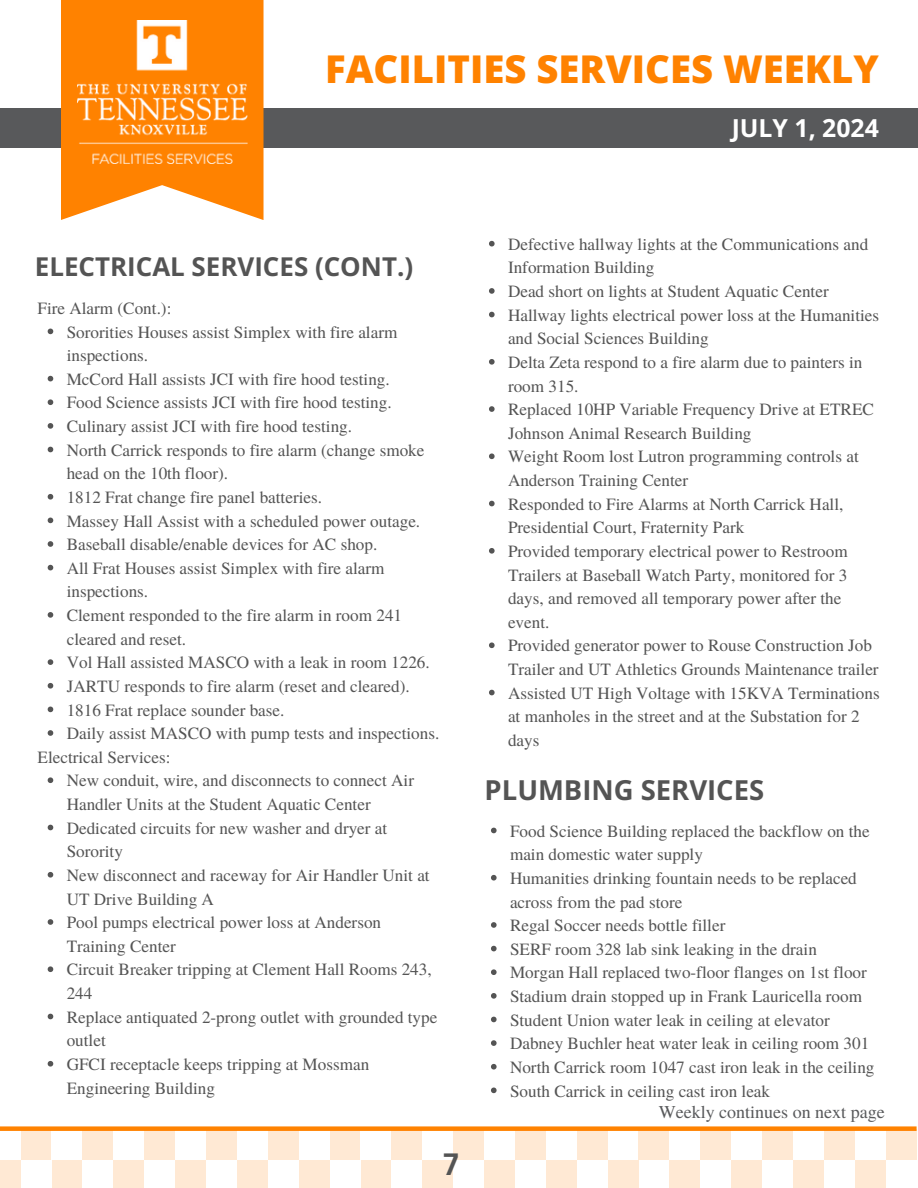
<style>
.page{position:relative;width:918px;height:1188px;background:#fff}
.page>*{position:absolute;margin:0;border:0;box-sizing:border-box;transform-origin:0 0}
.t1{font:800 38.25px "Open Sans";color:#ff8200}
.t2{font:700 30px "Canva Sans";color:#545454}
.t3{font:700 27.45px "Open Sans";color:#545454}
.t4{font:700 25.95px "Open Sans";color:#545454}
.t5{font:700 24.75px "Open Sans";color:#fff}
.t6{font:18px "Te X Gyre Termes";color:#58595b}
.t7{font:17.1px/23.7px "Te X Gyre Termes";color:#545454}
</style>
<div class="page">
<div style="left:0;top:108px;width:918px;height:40px;background:#58595b"></div>
<svg style="left:61px;top:0;width:203px;height:220px;fill:#ff8200"></svg>
<img style="left:77px;top:20px;width:170px;height:143px">
<div style="left:700px;top:1129px;width:31px;height:31px;background:#ffe9d4"></div>
<div style="left:762px;top:1129px;width:31px;height:31px;background:#ffe9d4"></div>
<div style="left:824px;top:1129px;width:31px;height:31px;background:#ffe9d4"></div>
<div style="left:886px;top:1129px;width:31px;height:31px;background:#ffe9d4"></div>
<div style="left:855px;top:1160px;width:31px;height:28px;background:#ffe9d4"></div>
<div style="left:793px;top:1160px;width:31px;height:28px;background:#ffe9d4"></div>
<div style="left:731px;top:1160px;width:31px;height:28px;background:#ffe9d4"></div>
<div style="left:669px;top:1160px;width:31px;height:28px;background:#ffe9d4"></div>
<div style="left:453px;top:1129px;width:31px;height:31px;background:#ffe9d4"></div>
<div style="left:515px;top:1129px;width:31px;height:31px;background:#ffe9d4"></div>
<div style="left:577px;top:1129px;width:31px;height:31px;background:#ffe9d4"></div>
<div style="left:639px;top:1129px;width:30px;height:31px;background:#ffe9d4"></div>
<div style="left:608px;top:1160px;width:31px;height:28px;background:#ffe9d4"></div>
<div style="left:546px;top:1160px;width:31px;height:28px;background:#ffe9d4"></div>
<div style="left:484px;top:1160px;width:31px;height:28px;background:#ffe9d4"></div>
<div style="left:422px;top:1160px;width:31px;height:28px;background:#ffe9d4"></div>
<div style="left:206px;top:1129px;width:31px;height:31px;background:#ffe9d4"></div>
<div style="left:268px;top:1129px;width:31px;height:31px;background:#ffe9d4"></div>
<div style="left:330px;top:1129px;width:30px;height:31px;background:#ffe9d4"></div>
<div style="left:391px;top:1129px;width:31px;height:31px;background:#ffe9d4"></div>
<div style="left:360px;top:1160px;width:31px;height:28px;background:#ffe9d4"></div>
<div style="left:299px;top:1160px;width:31px;height:28px;background:#ffe9d4"></div>
<div style="left:237px;top:1160px;width:31px;height:28px;background:#ffe9d4"></div>
<div style="left:175px;top:1160px;width:31px;height:28px;background:#ffe9d4"></div>
<div style="left:21px;top:1129px;width:31px;height:31px;background:#ffe9d4"></div>
<div style="left:82px;top:1129px;width:31px;height:31px;background:#ffe9d4"></div>
<div style="left:144px;top:1129px;width:31px;height:31px;background:#ffe9d4"></div>
<div style="left:113px;top:1160px;width:31px;height:28px;background:#ffe9d4"></div>
<div style="left:52px;top:1160px;width:30px;height:28px;background:#ffe9d4"></div>
<div style="left:0;top:1160px;width:21px;height:28px;background:#ffe9d4"></div>
<div style="left:0;top:1126px;width:917px;height:5px;background:#ff8200"></div>
<svg style="left:48px;top:329px;width:5px;height:5px"></svg>
<svg style="left:48px;top:376px;width:5px;height:5px"></svg>
<svg style="left:48px;top:399px;width:5px;height:6px"></svg>
<svg style="left:48px;top:423px;width:5px;height:6px"></svg>
<svg style="left:48px;top:447px;width:5px;height:5px"></svg>
<svg style="left:48px;top:494px;width:5px;height:6px"></svg>
<svg style="left:48px;top:518px;width:5px;height:5px"></svg>
<svg style="left:48px;top:541px;width:5px;height:6px"></svg>
<svg style="left:48px;top:565px;width:5px;height:5px"></svg>
<svg style="left:48px;top:612px;width:5px;height:6px"></svg>
<svg style="left:48px;top:659px;width:5px;height:6px"></svg>
<svg style="left:48px;top:683px;width:5px;height:6px"></svg>
<svg style="left:48px;top:707px;width:5px;height:5px"></svg>
<svg style="left:48px;top:730px;width:5px;height:6px"></svg>
<svg style="left:48px;top:777px;width:5px;height:6px"></svg>
<svg style="left:48px;top:825px;width:5px;height:5px"></svg>
<svg style="left:48px;top:872px;width:5px;height:6px"></svg>
<svg style="left:48px;top:919px;width:5px;height:6px"></svg>
<svg style="left:48px;top:966px;width:5px;height:6px"></svg>
<svg style="left:48px;top:1014px;width:5px;height:5px"></svg>
<svg style="left:48px;top:1061px;width:5px;height:6px"></svg>
<svg style="left:489px;top:241px;width:6px;height:5px"></svg>
<svg style="left:489px;top:288px;width:6px;height:6px"></svg>
<svg style="left:489px;top:312px;width:6px;height:5px"></svg>
<svg style="left:489px;top:359px;width:6px;height:6px"></svg>
<svg style="left:489px;top:406px;width:6px;height:6px"></svg>
<svg style="left:489px;top:453px;width:6px;height:6px"></svg>
<svg style="left:489px;top:501px;width:6px;height:5px"></svg>
<svg style="left:489px;top:548px;width:6px;height:6px"></svg>
<svg style="left:489px;top:642px;width:6px;height:6px"></svg>
<svg style="left:489px;top:690px;width:6px;height:5px"></svg>
<svg style="left:491px;top:828px;width:6px;height:5px"></svg>
<svg style="left:491px;top:875px;width:6px;height:6px"></svg>
<svg style="left:491px;top:922px;width:6px;height:6px"></svg>
<svg style="left:491px;top:946px;width:6px;height:5px"></svg>
<svg style="left:491px;top:969px;width:6px;height:6px"></svg>
<svg style="left:491px;top:993px;width:6px;height:6px"></svg>
<svg style="left:491px;top:1017px;width:6px;height:5px"></svg>
<svg style="left:491px;top:1040px;width:6px;height:6px"></svg>
<svg style="left:491px;top:1064px;width:6px;height:6px"></svg>
<svg style="left:491px;top:1088px;width:6px;height:5px"></svg>
<h1 class="t1" style="left:325px;top:42px;width:555px">FACILITIES SERVICES WEEKLY</h1>
<h2 class="t5" style="left:732px;top:111px;width:149px">JULY 1, 2024</h2>
<p class="t4" style="left:35px;top:248px;width:380px">ELECTRICAL SERVICES (CONT.)</p>
<p class="t7" style="left:38px;top:295px;width:135px">Fire Alarm (Cont.):</p>
<p class="t7" style="left:67px;top:319px;width:332px">Sororities Houses assist Simplex with fire alarm inspections.</p>
<p class="t7" style="left:67px;top:366px;width:325px">McCord Hall assists JCI with fire hood testing.</p>
<p class="t7" style="left:67px;top:390px;width:327px">Food Science assists JCI with fire hood testing.</p>
<p class="t7" style="left:67px;top:414px;width:287px">Culinary assist JCI with fire hood testing.</p>
<p class="t7" style="left:67px;top:437px;width:359px">North Carrick responds to fire alarm (change smoke head on the 10th floor).</p>
<p class="t7" style="left:67px;top:484px;width:257px">1812 Frat change fire panel batteries.</p>
<p class="t7" style="left:67px;top:508px;width:355px">Massey Hall Assist with a scheduled power outage.</p>
<p class="t7" style="left:67px;top:532px;width:312px">Baseball disable/enable devices for AC shop.</p>
<p class="t7" style="left:67px;top:555px;width:319px">All Frat Houses assist Simplex with fire alarm inspections.</p>
<p class="t7" style="left:67px;top:603px;width:337px">Clement responded to the fire alarm in room 241 cleared and reset.</p>
<p class="t7" style="left:67px;top:650px;width:365px">Vol Hall assisted MASCO with a leak in room 1226.</p>
<p class="t7" style="left:67px;top:673px;width:345px">JARTU responds to fire alarm (reset and cleared).</p>
<p class="t7" style="left:67px;top:697px;width:219px">1816 Frat replace sounder base.</p>
<p class="t7" style="left:67px;top:721px;width:374px">Daily assist MASCO with pump tests and inspections.</p>
<p class="t7" style="left:38px;top:744px;width:134px">Electrical Services:</p>
<p class="t7" style="left:67px;top:768px;width:349px">New conduit, wire, and disconnects to connect Air<br>Handler Units at the Student Aquatic Center</p>
<p class="t7" style="left:67px;top:815px;width:322px">Dedicated circuits for new washer and dryer at<br>Sorority</p>
<p class="t7" style="left:67px;top:862px;width:365px">New disconnect and raceway for Air Handler Unit at<br>UT Drive Building A</p>
<p class="t7" style="left:67px;top:910px;width:316px">Pool pumps electrical power loss at Anderson<br>Training Center</p>
<p class="t7" style="left:67px;top:957px;width:367px">Circuit Breaker tripping at Clement Hall Rooms 243,<br>244</p>
<p class="t7" style="left:67px;top:1004px;width:372px">Replace antiquated 2-prong outlet with grounded type outlet</p>
<p class="t7" style="left:67px;top:1051px;width:304px">GFCI receptacle keeps tripping at Mossman<br>Engineering Building</p>
<h2 class="t2" style="left:444px;top:1143px;width:17px">7</h2>
<p class="t7" style="left:508px;top:231px;width:362px">Defective hallway lights at the Communications and<br>Information Building</p>
<p class="t7" style="left:508px;top:279px;width:322px">Dead short on lights at Student Aquatic Center</p>
<p class="t7" style="left:508px;top:302px;width:373px">Hallway lights electrical power loss at the Humanities and Social Sciences Building</p>
<p class="t7" style="left:508px;top:350px;width:356px">Delta Zeta respond to a fire alarm due to painters in room 315.</p>
<p class="t7" style="left:508px;top:397px;width:367px">Replaced 10HP Variable Frequency Drive at ETREC<br>Johnson Animal Research Building</p>
<p class="t7" style="left:508px;top:444px;width:352px">Weight Room lost Lutron programming controls at<br>Anderson Training Center</p>
<p class="t7" style="left:508px;top:491px;width:337px">Responded to Fire Alarms at North Carrick Hall,<br>Presidential Court, Fraternity Park</p>
<p class="t7" style="left:508px;top:539px;width:341px">Provided temporary electrical power to Restroom Trailers at Baseball Watch Party, monitored for 3 days, and removed all temporary power after the event.</p>
<h2 class="t7" style="left:508px;top:633px;width:372px">Provided generator power to Rouse Construction Job<br>Trailer and UT Athletics Grounds Maintenance trailer</h2>
<p class="t7" style="left:508px;top:680px;width:373px">Assisted UT High Voltage with 15KVA Terminations at manholes in the street and at the Substation for 2 days</p>
<p class="t3" style="left:485px;top:770px;width:281px">PLUMBING SERVICES</p>
<p class="t7" style="left:510px;top:818px;width:361px">Food Science Building replaced the backflow on the main domestic water supply</p>
<p class="t7" style="left:510px;top:865px;width:348px">Humanities drinking fountain needs to be replaced across from the pad store</p>
<p class="t7" style="left:510px;top:913px;width:217px">Regal Soccer needs bottle filler</p>
<p class="t7" style="left:510px;top:936px;width:308px">SERF room 328 lab sink leaking in the drain</p>
<p class="t7" style="left:510px;top:960px;width:358px">Morgan Hall replaced two-floor flanges on 1st floor</p>
<p class="t7" style="left:510px;top:984px;width:354px">Stadium drain stopped up in Frank Lauricella room</p>
<p class="t7" style="left:510px;top:1007px;width:321px">Student Union water leak in ceiling at elevator</p>
<p class="t7" style="left:510px;top:1031px;width:361px">Dabney Buchler heat water leak in ceiling room 301</p>
<p class="t7" style="left:510px;top:1054px;width:366px">North Carrick room 1047 cast iron leak in the ceiling</p>
<p class="t7" style="left:510px;top:1078px;width:262px">South Carrick in ceiling cast iron leak</p>
<p class="t6" style="left:659px;top:1099px;width:227px">Weekly continues on next page</p>
</div>
